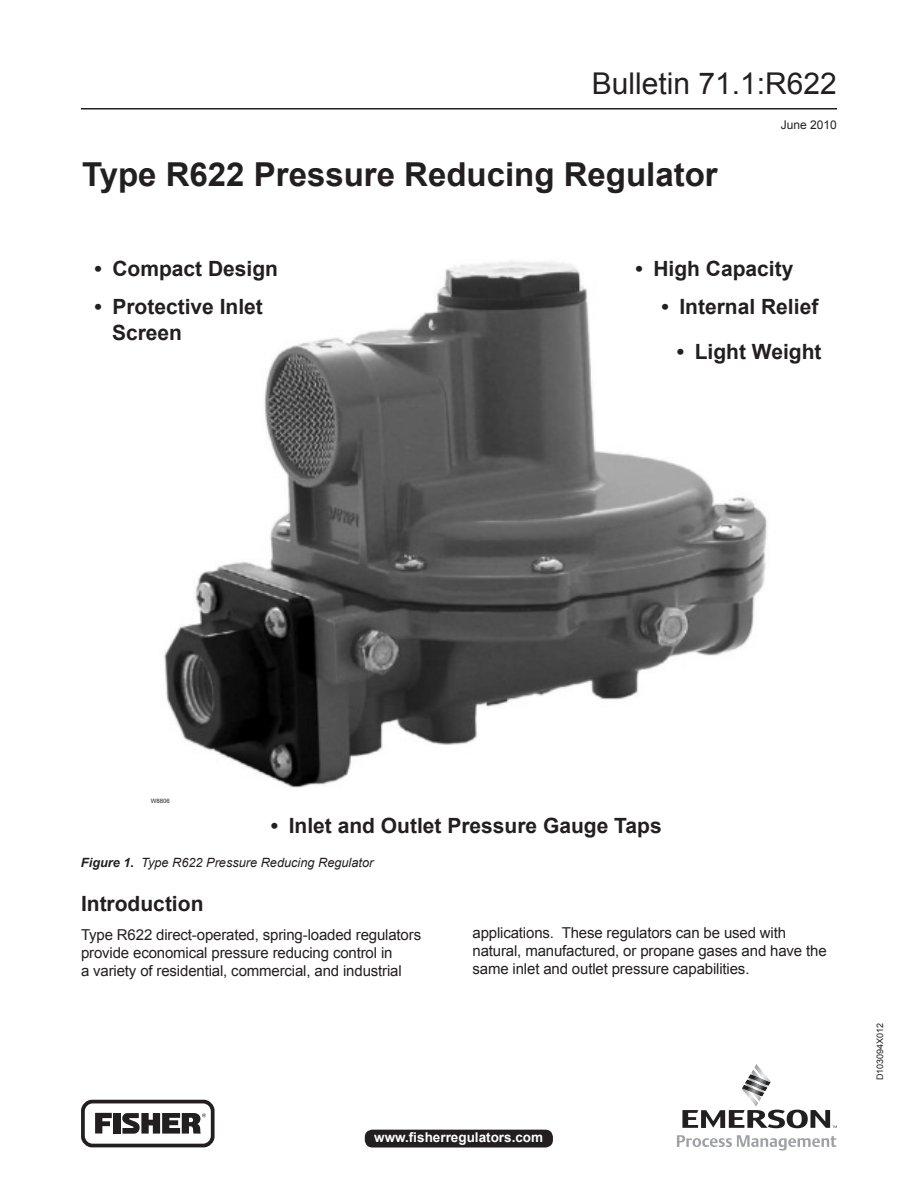
<style>
.page{position:relative;width:918px;height:1188px;background:#fff}
.page>*{position:absolute;margin:0;border:0;box-sizing:border-box;transform-origin:0 0}
.t1{font:700 33px "Arial";color:#231f20}
.t2{font:30px "Arial";color:#231f20}
.t3{font:700 21px/25.2px "Arial";color:#231f20}
.t4{font:15px/18px "Arial";letter-spacing:-.01em;color:#231f20}
.t5{font:700 13.5px "Arial";color:#fff}
.t6{font:italic 12.75px "Arial";color:#231f20}
.t7{font:12px "Arial";color:#231f20}
.t8{font:9px "Arial";color:#231f20}
.t9{font:6px "Arial";color:#231f20}
.s1{font-weight:700}
</style>
<div class="page">
<hr style="left:81px;top:108px;width:756px;height:1px;background:#231f20">
<div style="left:366px;top:1130px;width:186px;height:17px;background:#231f20;border-radius:7px"></div>
<div style="left:365px;top:1130px;width:188px;height:17px;border:2px solid #231f20;border-radius:7px"></div>
<svg style="left:682px;top:1064px;width:155px;height:64px"></svg>
<svg style="left:677px;top:1135px;width:159px;height:16px"></svg>
<svg style="left:81px;top:1100px;width:134px;height:47px"></svg>
<img style="left:164px;top:261px;width:603px;height:527px">
<h2 class="t2" style="left:592px;top:72px;width:247px">Bulletin 71.1:R622</h2>
<h1 class="t1" style="left:82px;top:153px;width:637px">Type R622 Pressure Reducing Regulator</h1>
<p class="t7" style="left:781px;top:121px;width:58px">June 2010</p>
<h3 class="t3" style="left:94px;top:257px;width:185px">• Compact Design</h3>
<h3 class="t3" style="left:112px;top:295px;width:152px;text-indent:-18px">• Protective Inlet<br>Screen</h3>
<h3 class="t3" style="left:636px;top:257px;width:159px">• High Capacity</h3>
<h3 class="t3" style="left:662px;top:295px;width:158px">• Internal Relief</h3>
<h3 class="t3" style="left:677px;top:340px;width:146px">• Light Weight</h3>
<p class="t9" style="left:151px;top:798px;width:21px">W8806</p>
<h3 class="t3" style="left:271px;top:814px;width:392px">• Inlet and Outlet Pressure Gauge Taps</h3>
<p class="t6" style="left:81px;top:858px;width:294px"><span class="s1">Figure 1.</span> Type R622 Pressure Reducing Regulator</p>
<h3 class="t3" style="left:81px;top:892px;width:124px">Introduction</h3>
<p class="t4" style="left:81px;top:927px;width:342px">Type R622 direct-operated, spring-loaded regulators provide economical pressure reducing control in<br>a variety of residential, commercial, and industrial</p>
<p class="t4" style="left:473px;top:925px;width:356px">applications. These regulators can be used with natural, manufactured, or propane gases and have the same inlet and outlet pressure capabilities.</p>
<p class="t5" style="left:374px;top:1128px;width:171px">www.fisherregulators.com</p>
<p class="t8" style="left:876px;top:1080px;width:59px;rotate:-90deg">D103094X012</p>
</div>
